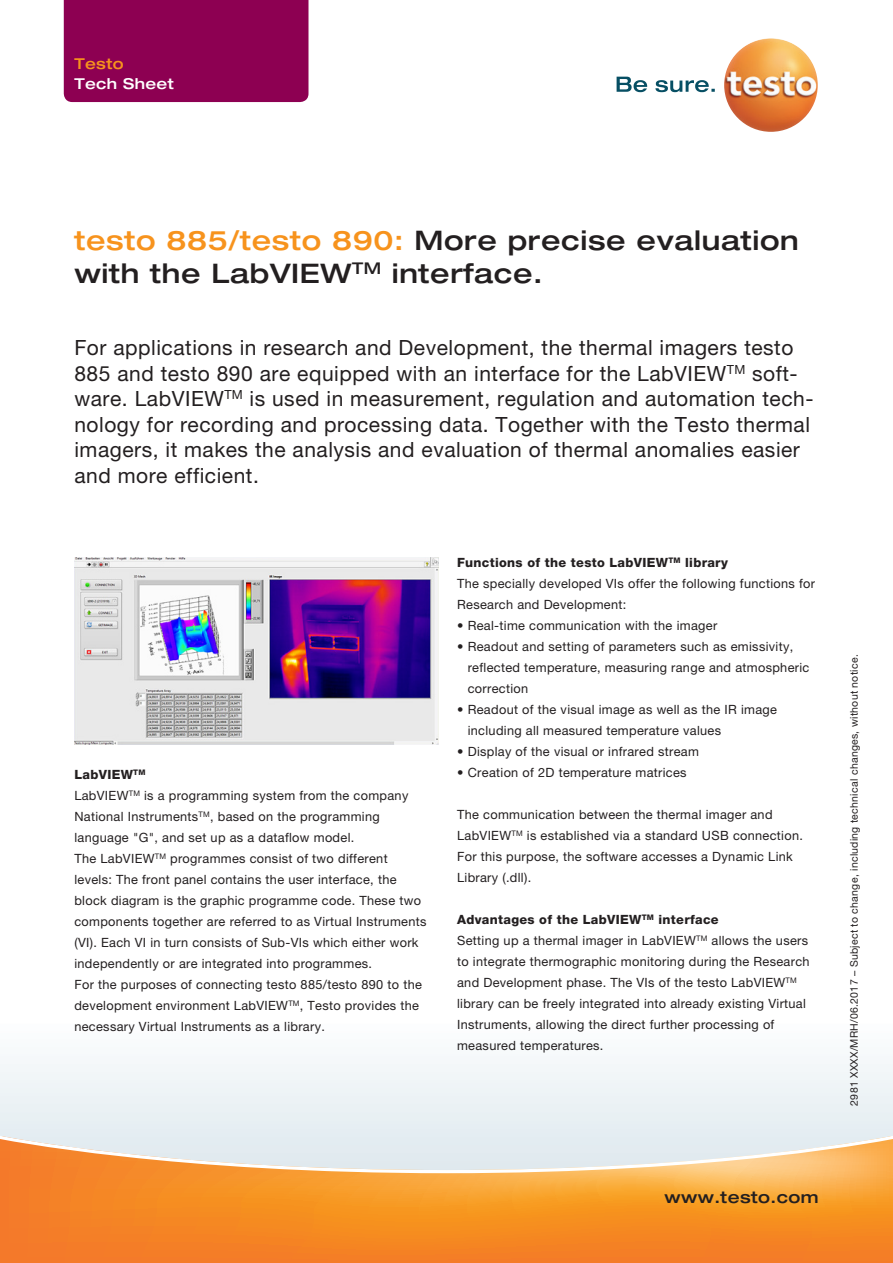
<style>
.page{position:relative;width:893px;height:1263px;background:#fff}
.page>*{position:absolute;margin:0;border:0;box-sizing:border-box;transform-origin:0 0}
.t1{font:500 expanded 27px/33px "Helvetica Neue LTW1 G";letter-spacing:.025em;color:#231f20}
.t2{font:21px/25.5px "Helvetica Neue LTW1 G";letter-spacing:.025em;color:#231f20}
.t3{font:500 expanded 16.5px "Helvetica Neue LTW1 G";letter-spacing:.025em;color:#231f20}
.t4{font:500 expanded 15px "Helvetica Neue LTW1 G";letter-spacing:.025em;color:#fff}
.t5{font:500 expanded 15px "Helvetica Neue LTW1 G";letter-spacing:.025em;color:#f7931d}
.t6{font:12.75px/21px "Helvetica Neue LTW1 G";letter-spacing:.025em;color:#231f20}
.t7{font:10.5px "Helvetica Neue LTW1 G";letter-spacing:.025em;color:#231f20}
.s1{color:#f7931d}
.s2{font-weight:800}
</style>
<div class="page">
<div style="left:0;top:1019px;width:893px;height:228px;background:#f1f6f8"></div>
<svg style="left:0;top:1131px;width:893px;height:132px"></svg>
<div style="left:64px;top:0;width:244px;height:102px;background:#8d0052"></div>
<svg style="left:617px;top:77px;width:98px;height:15px"></svg>
<img style="left:724px;top:38px;width:94px;height:94px;border-radius:47px">
<img style="left:74px;top:558px;width:364px;height:187px">
<p class="t5" style="left:74px;top:54px;width:51px">Testo</p>
<p class="t4" style="left:74px;top:74px;width:101px">Tech Sheet</p>
<h1 class="t1" style="left:74px;top:223px;width:726px"><span class="s1">testo 885/testo 890:</span> More precise evaluation with the LabVIEW<sup>TM</sup> interface.</h1>
<p class="t2" style="left:74px;top:335px;width:741px">For applications in research and Development, the thermal imagers testo 885 and testo 890 are equipped with an interface for the LabVIEW<sup>TM</sup> soft&shy;ware. LabVIEW<sup>TM</sup> is used in measurement, regulation and automation tech&shy;nology for recording and processing data. Together with the Testo thermal imagers, it makes the analysis and evaluation of thermal anomalies easier and more efficient.</p>
<p class="t6" style="left:74px;top:764px;width:354px"><span class="s2">LabVIEW</span><sup>TM<br></sup>LabVIEW<sup>TM</sup> is a programming system from the company National Instruments<sup>TM</sup>, based on the programming language "G", and set up as a dataflow model.<br>The LabVIEW<sup>TM</sup> programmes consist of two different levels: The front panel contains the user interface, the block diagram is the graphic programme code. These two components together are referred to as Virtual Instruments (VI). Each VI in turn consists of Sub-VIs which either work independently or are integrated into programmes.<br>For the purposes of connecting testo 885/testo 890 to the development environment LabVIEW<sup>TM</sup>, Testo provides the necessary Virtual Instruments as a library.</p>
<p class="t6" style="left:457px;top:552px;width:359px"><span class="s2">Functions of the testo LabVIEW</span><sup>TM</sup> <span class="s2">library<br></span>The specially developed VIs offer the following functions for<br>Research and Development:</p>
<p class="t6" style="left:457px;top:615px;width:262px">• Real-time communication with the imager</p>
<p class="t6" style="left:468px;top:636px;width:343px;text-indent:-11px">• Readout and setting of parameters such as emissivity, reflected temperature, measuring range and atmospheric correction</p>
<p class="t6" style="left:468px;top:699px;width:311px;text-indent:-11px">• Readout of the visual image as well as the IR image including all measured temperature values</p>
<p class="t6" style="left:457px;top:741px;width:243px">• Display of the visual or infrared stream</p>
<p class="t6" style="left:457px;top:762px;width:231px">• Creation of 2D temperature matrices</p>
<p class="t6" style="left:457px;top:804px;width:347px">The communication between the thermal imager and LabVIEW<sup>TM</sup> is established via a standard USB connection.<br>For this purpose, the software accesses a Dynamic Link Library (.dll).</p>
<p class="t6" style="left:457px;top:909px;width:354px"><span class="s2">Advantages of the LabVIEW</span><sup>TM</sup> <span class="s2">interface<br></span>Setting up a thermal imager in LabVIEW<sup>TM</sup> allows the users to integrate thermographic monitoring during the Research and Development phase. The VIs of the testo LabVIEW<sup>TM </sup>library can be freely integrated into already existing Virtual Instruments, allowing the direct further processing of measured temperatures.</p>
<p class="t7" style="left:848px;top:1106px;width:453px;rotate:-90deg">2981 XXXX/MRH/06.2017 – Subject to change, including technical changes, without notice.</p>
<p class="t3" style="left:664px;top:1187px;width:156px">www.testo.com</p>
</div>
